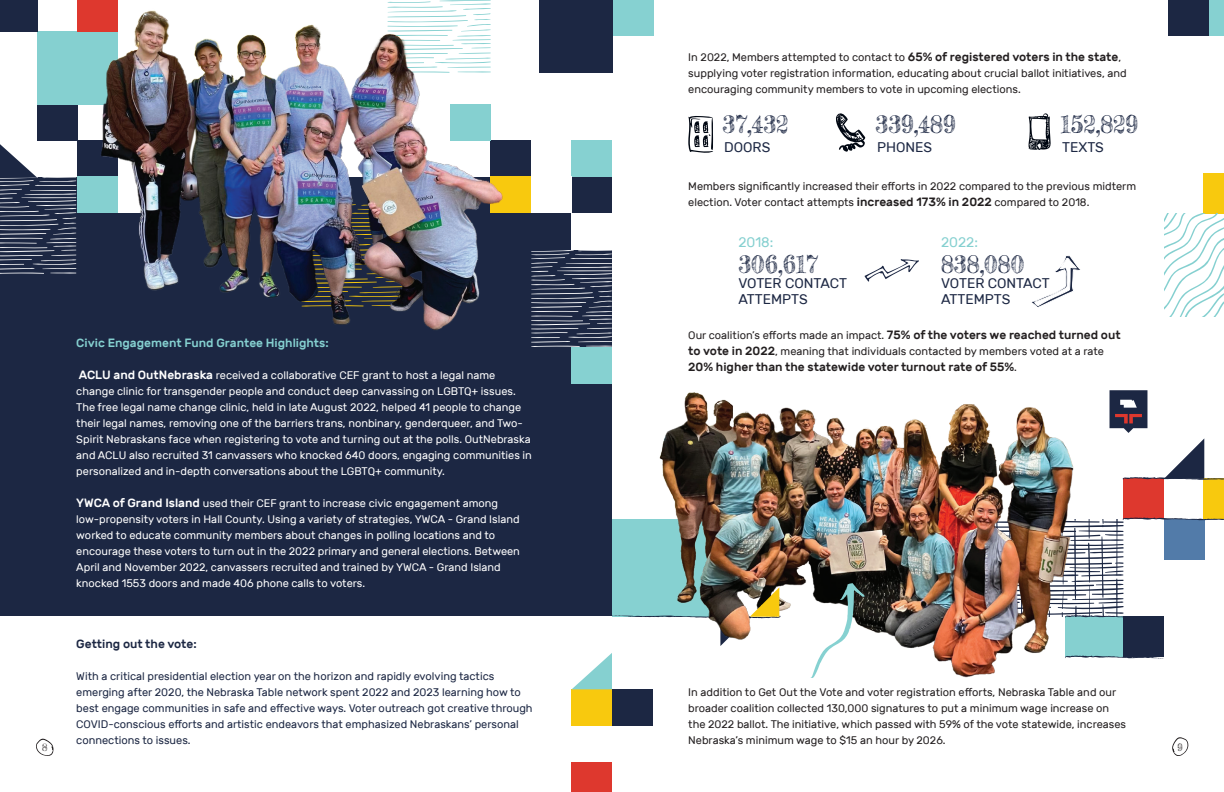
<style>
.page{position:relative;width:1224px;height:792px;background:#fff}
.page>*{position:absolute;margin:0;border:0;box-sizing:border-box;transform-origin:0 0}
.t1{font:24px "Frederickathe Greatest";color:#1c2743}
.t2{font:14px/16px "Rubik";color:#1c2743}
.t3{font:14px "Rubik";color:#85d0d0}
.t4{font:500 12px "Rubik";color:#231f20}
.t5{font:500 12px "Rubik";color:#85d0d0}
.t6{font:500 12px "Rubik";color:#1c2743}
.t7{font:11px/16px "Rubik";color:#fff}
.t8{font:11px/16px "Rubik";color:#231f20}
.t9{font:11px/16px "Rubik";color:#1c2743}
.t10{font:10px "Frederickathe Greatest";color:#231f20}
.s1{font-weight:500;font-size:12px}
.s2{font-weight:400;font-size:11px}
</style>
<div class="page">
<div style="left:0;top:177px;width:612px;height:615px;background:#1c2743"></div>
<div style="left:0;top:617px;width:612px;height:175px;background:#fff"></div>
<div style="left:612px;top:519px;width:109px;height:98px;background:#86d1d1"></div>
<svg style="left:531px;top:250px;width:81px;height:97px"></svg>
<svg style="left:387px;top:0;width:104px;height:8px"></svg>
<svg style="left:1028px;top:113px;width:23px;height:37px"></svg>
<svg style="left:836px;top:113px;width:29px;height:39px"></svg>
<svg style="left:688px;top:116px;width:25px;height:37px"></svg>
<div style="left:539px;top:0;width:74px;height:73px;background:#1c2743"></div>
<div style="left:572px;top:141px;width:40px;height:36px;background:#86d1d1"></div>
<div style="left:613px;top:0;width:40px;height:36px;background:#86d1d1"></div>
<div style="left:1208px;top:0;width:16px;height:36px;background:#86d1d1"></div>
<div style="left:1168px;top:0;width:40px;height:36px;background:#1c2743"></div>
<div style="left:572px;top:347px;width:40px;height:36px;background:#86d1d1"></div>
<div style="left:491px;top:141px;width:40px;height:36px;background:#1c2743"></div>
<div style="left:491px;top:177px;width:40px;height:36px;background:#f8c90e"></div>
<div style="left:78px;top:141px;width:40px;height:36px;background:#1c2743"></div>
<div style="left:78px;top:177px;width:40px;height:36px;background:#85d0d0"></div>
<div style="left:37px;top:104px;width:41px;height:37px;background:#1c2743"></div>
<svg style="left:0;top:144px;width:76px;height:130px"></svg>
<div style="left:37px;top:31px;width:81px;height:73px;background:#85d0d0"></div>
<div style="left:78px;top:0;width:40px;height:31px;background:#de382e"></div>
<div style="left:0;top:0;width:37px;height:31px;background:#1c2743"></div>
<div style="left:531px;top:177px;width:41px;height:36px;background:#fff"></div>
<div style="left:572px;top:213px;width:40px;height:37px;background:#fff"></div>
<img style="left:100px;top:8px;width:403px;height:322px">
<div style="left:572px;top:762px;width:40px;height:30px;background:#de382e"></div>
<div style="left:612px;top:689px;width:40px;height:37px;background:#1c2743"></div>
<div style="left:572px;top:689px;width:40px;height:37px;background:#f8c90e"></div>
<svg style="left:572px;top:653px;width:40px;height:36px"></svg>
<svg style="left:865px;top:259px;width:54px;height:23px"></svg>
<svg style="left:1031px;top:255px;width:49px;height:53px"></svg>
<div style="left:1124px;top:617px;width:40px;height:40px;background:#1c2743"></div>
<div style="left:1124px;top:479px;width:40px;height:40px;background:#de382e"></div>
<div style="left:1204px;top:479px;width:20px;height:40px;background:#f8c90e"></div>
<div style="left:1204px;top:173px;width:20px;height:40px;background:#f8c90e"></div>
<svg style="left:1164px;top:213px;width:60px;height:104px"></svg>
<svg style="left:1124px;top:657px;width:40px;height:2px"></svg>
<svg style="left:1124px;top:517px;width:100px;height:100px"></svg>
<svg style="left:1110px;top:390px;width:114px;height:91px"></svg>
<img style="left:659px;top:391px;width:465px;height:287px">
<svg style="left:610px;top:587px;width:171px;height:59px"></svg>
<svg style="left:810px;top:583px;width:55px;height:95px"></svg>
<svg style="left:36px;top:738px;width:18px;height:18px"></svg>
<svg style="left:1172px;top:737px;width:16px;height:19px"></svg>
<p class="t8" style="left:688px;top:49px;width:440px">In 2022, Members attempted to contact to <span class="s1">65% of registered voters in the state</span>, supplying voter registration information, educating about crucial ballot initiatives, and encouraging community members to vote in upcoming elections.</p>
<p class="t1" style="left:722px;top:110px;width:68px">37,432</p>
<p class="t2" style="left:724px;top:140px;width:48px">DOORS</p>
<p class="t1" style="left:875px;top:110px;width:82px">339,489</p>
<p class="t1" style="left:1061px;top:110px;width:79px">152,829</p>
<p class="t2" style="left:877px;top:140px;width:57px">PHONES</p>
<p class="t2" style="left:1062px;top:140px;width:43px">TEXTS</p>
<p class="t8" style="left:688px;top:178px;width:449px">Members significantly increased their efforts in 2022 compared to the previous midterm election. Voter contact attempts <span class="s1">increased 173% in 2022</span> compared to 2018.</p>
<p class="t5" style="left:76px;top:336px;width:254px">Civic Engagement Fund Grantee Highlights:</p>
<p class="t7" style="left:76px;top:367px;width:457px"><span class="s1">ACLU and OutNebraska</span> received a collaborative CEF grant to host a legal name change clinic for transgender people and conduct deep canvassing on LGBTQ+ issues.<br>The free legal name change clinic, held in late August 2022, helped 41 people to change their legal names, removing one of the barriers trans, nonbinary, genderqueer, and Two-Spirit Nebraskans face when registering to vote and turning out at the polls. OutNebraska and ACLU also recruited 31 canvassers who knocked 640 doors, engaging communities in personalized and in-depth conversations about the LGBTQ+ community.</p>
<p class="t7" style="left:76px;top:495px;width:445px"><span class="s1">YWCA of Grand Island</span> used their CEF grant to increase civic engagement among low-propensity voters in Hall County. Using a variety of strategies, YWCA - Grand Island worked to educate community members about changes in polling locations and to encourage these voters to turn out in the 2022 primary and general elections. Between April and November 2022, canvassers recruited and trained by YWCA - Grand Island knocked 1553 doors and made 406 phone calls to voters.</p>
<p class="t3" style="left:738px;top:234px;width:37px">2018:</p>
<p class="t3" style="left:941px;top:234px;width:38px">2022:</p>
<p class="t2" style="left:738px;top:275px;width:110px">VOTER CONTACT<br>ATTEMPTS</p>
<p class="t2" style="left:941px;top:275px;width:110px">VOTER CONTACT<br>ATTEMPTS</p>
<p class="t1" style="left:738px;top:249px;width:81px">306,617</p>
<p class="t1" style="left:941px;top:249px;width:85px">838,080</p>
<p class="t8" style="left:688px;top:327px;width:434px">Our coalition’s efforts made an impact. <span class="s1">75% of the voters we reached turned out to vote in 2022</span>, meaning that individuals contacted by members voted at a rate</p>
<p class="t4" style="left:688px;top:360px;width:330px">20% higher than the statewide voter turnout rate of 55%<span class="s2">.</span></p>
<p class="t6" style="left:76px;top:637px;width:122px">Getting out the vote:</p>
<p class="t9" style="left:76px;top:669px;width:458px">With a critical presidential election year on the horizon and rapidly evolving tactics emerging after 2020, the Nebraska Table network spent 2022 and 2023 learning how to best engage communities in safe and effective ways. Voter outreach got creative through COVID-conscious efforts and artistic endeavors that emphasized Nebraskans’ personal connections to issues.</p>
<p class="t8" style="left:688px;top:685px;width:439px">In addition to Get Out the Vote and voter registration efforts, Nebraska Table and our broader coalition collected 130,000 signatures to put a minimum wage increase on the 2022 ballot. The initiative, which passed with 59% of the vote statewide, increases Nebraska’s minimum wage to $15 an hour by 2026.</p>
<p class="t10" style="left:42px;top:741px;width:7px">8</p>
<p class="t10" style="left:1177px;top:741px;width:7px">9</p>
</div>
